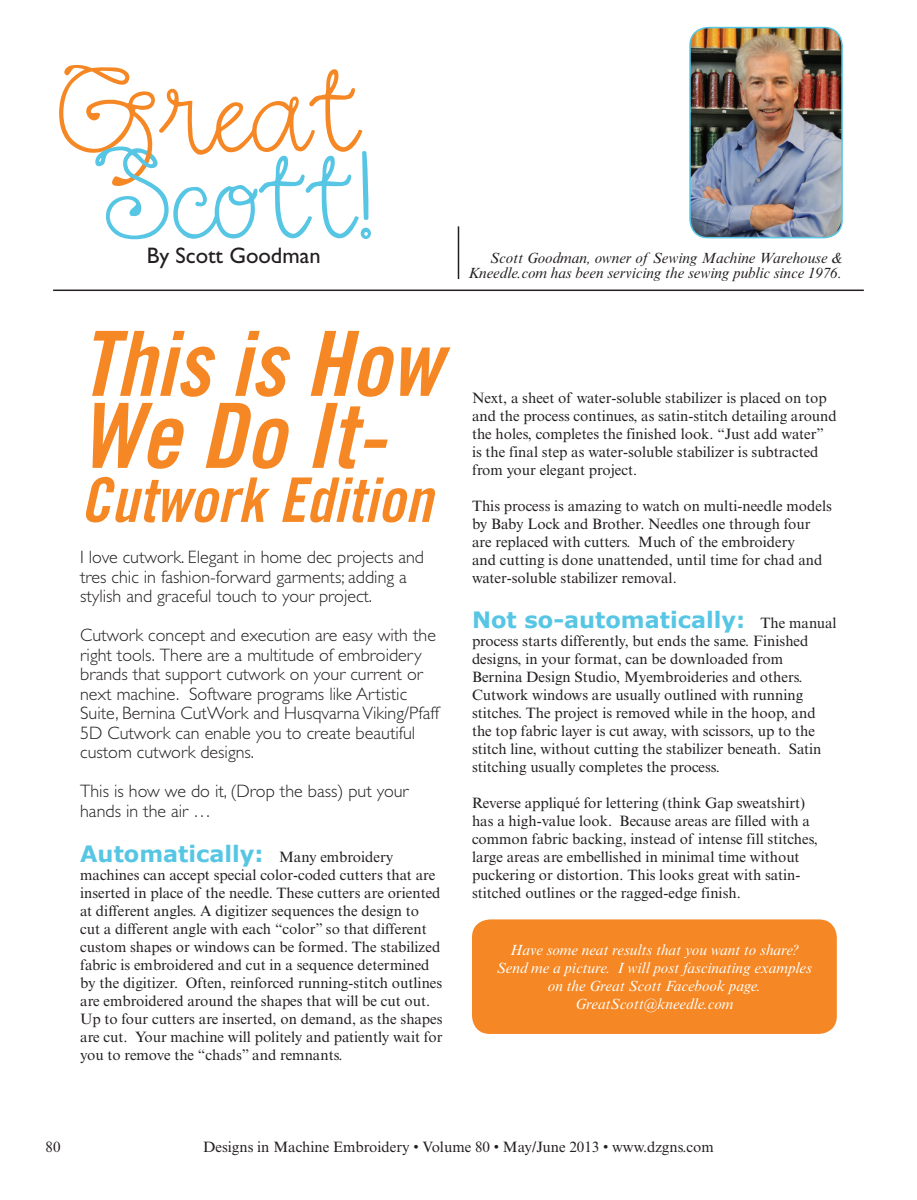
<style>
.page{position:relative;width:917px;height:1200px;background:#fff}
.page>*{position:absolute;margin:0;border:0;box-sizing:border-box;transform-origin:0 0}
.t1{font:90px/72px "Trade Gothic LT Std Bd Cn 20 Obl";color:#f58724}
.t2{font:61.5px "Trade Gothic LT Std Bd Cn 20 Obl";color:#f58724}
.t3{font:700 22.5px "Verdana";color:#56c6e4}
.t4{font:22.5px "Gill Sans Std";color:#231f20}
.t5{font:300 18px/19.5px "Gill Sans Std";color:#231f20}
.t6{font:15px/18px "Times New Roman MT Std";color:#231f20}
.t7{font:italic 15px/18px "Times New Roman MT Std";color:#fff;text-align:center}
.t8{font:italic 15px/15px "Times New Roman MT Std";color:#231f20;text-align:right}
.s1{font-family:"Times New Roman MT Std";font-weight:400;font-size:15px;color:#231f20}
</style>
<div class="page">
<img style="left:689px;top:28px;width:152px;height:210px">
<div style="left:689px;top:27px;width:153px;height:211px;border:2px solid #56c6e4;border-radius:18px"></div>
<hr style="left:53px;top:289px;width:810px;height:2px;background:#231f20">
<hr style="left:457px;top:226px;width:2px;height:53px;background:#231f20">
<svg style="left:59px;top:65px;width:312px;height:174px"></svg>
<div style="left:472px;top:919px;width:364px;height:115px;background:#f58724;border-radius:18px"></div>
<h3 class="t4" style="left:147px;top:243px;width:175px">By Scott Goodman</h3>
<p class="t8" style="left:468px;top:251px;width:375px">Scott Goodman, owner of Sewing Machine Warehouse &amp;<br>Kneedle.com has been servicing the sewing public since 1976.</p>
<h1 class="t1" style="left:80px;top:329px;width:361px">This is How<br>We Do It-</h1>
<h2 class="t2" style="left:80px;top:462px;width:353px">Cutwork Edition</h2>
<p class="t5" style="left:80px;top:547px;width:345px">I love cutwork. Elegant in home dec projects and tres chic in fashion-forward garments; adding a stylish and graceful touch to your project.</p>
<p class="t5" style="left:80px;top:625px;width:360px">Cutwork concept and execution are easy with the right tools. There are a multitude of embroidery brands that support cutwork on your current or next machine. Software programs like Artistic Suite, Bernina CutWork and Husqvarna Viking/Pfaff 5D Cutwork can enable you to create beautiful custom cutwork designs.</p>
<p class="t5" style="left:80px;top:781px;width:330px">This is how we do it, (Drop the bass) put your hands in the air …</p>
<h3 class="t3" style="left:80px;top:837px;width:314px">Automatically: <span class="s1">Many embroidery</span></h3>
<p class="t6" style="left:80px;top:865px;width:363px">machines can accept special color-coded cutters that are inserted in place of the needle. These cutters are oriented at different angles. A digitizer sequences the design to cut a different angle with each “color” so that different custom shapes or windows can be formed. The stabilized fabric is embroidered and cut in a sequence determined by the digitizer. Often, reinforced running-stitch outlines are embroidered around the shapes that will be cut out.<br>Up to four cutters are inserted, on demand, as the shapes are cut. Your machine will politely and patiently wait for you to remove the “chads” and remnants.</p>
<p class="t6" style="left:472px;top:389px;width:366px">Next, a sheet of water-soluble stabilizer is placed on top and the process continues, as satin-stitch detailing around the holes, completes the finished look. “Just add water” is the final step as water-soluble stabilizer is subtracted from your elegant project.</p>
<p class="t6" style="left:472px;top:497px;width:361px">This process is amazing to watch on multi-needle models by Baby Lock and Brother. Needles one through four are replaced with cutters. Much of the embroidery<br>and cutting is done unattended, until time for chad and water-soluble stabilizer removal.</p>
<h3 class="t3" style="left:472px;top:604px;width:366px">Not so-automatically: <span class="s1">The manual</span></h3>
<p class="t6" style="left:472px;top:632px;width:351px">process starts differently, but ends the same. Finished designs, in your format, can be downloaded from Bernina Design Studio, Myembroideries and others.<br>Cutwork windows are usually outlined with running stitches. The project is removed while in the hoop, and the top fabric layer is cut away, with scissors, up to the stitch line, without cutting the stabilizer beneath. Satin stitching usually completes the process.</p>
<p class="t6" style="left:472px;top:794px;width:347px">Reverse appliqué for lettering (think Gap sweatshirt) has a high-value look. Because areas are filled with a common fabric backing, instead of intense fill stitches, large areas are embellished in minimal time without puckering or distortion. This looks great with satin&shy;stitched outlines or the ragged-edge finish.</p>
<p class="t7" style="left:496px;top:941px;width:316px">Have some neat results that you want to share?<br>Send me a picture. I will post fascinating examples on the Great Scott Facebook page.<br>GreatScott@kneedle.com</p>
<p class="t6" style="left:46px;top:1137px;width:16px">80</p>
<p class="t6" style="left:203px;top:1137px;width:512px">Designs in Machine Embroidery • Volume 80 • May/June 2013 • www.dzgns.com</p>
</div>
